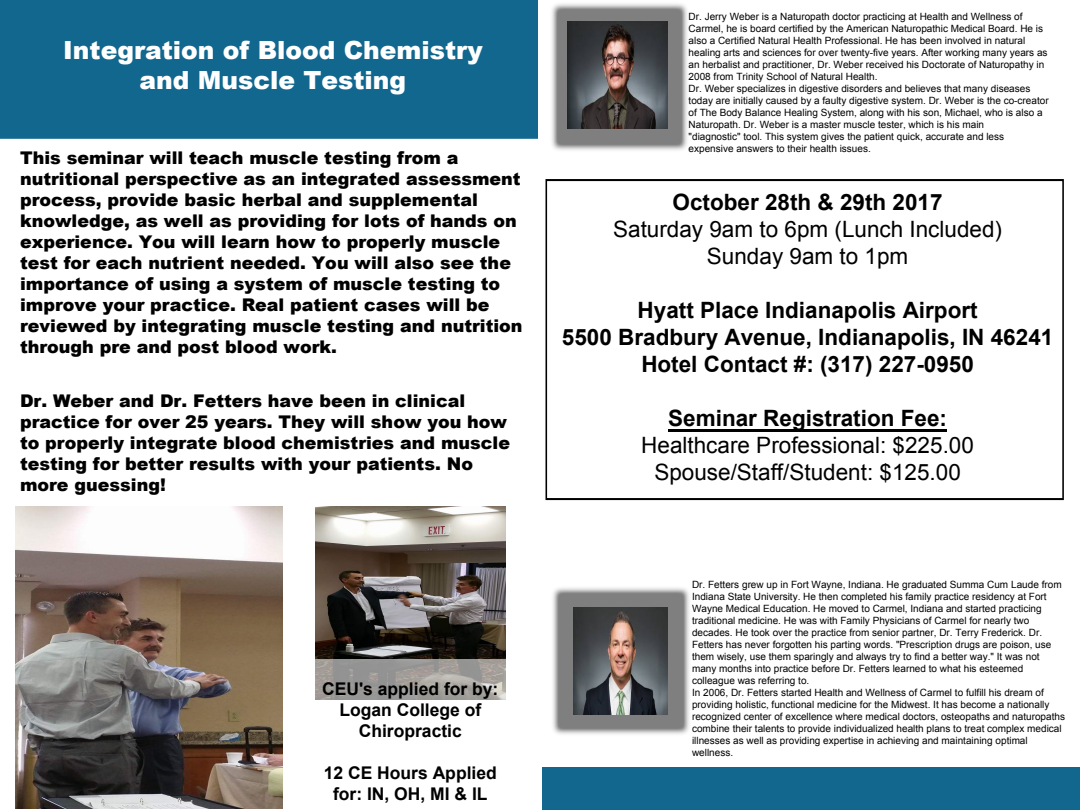
<style>
.page{position:relative;width:1080px;height:810px;background:#fff}
.page>*{position:absolute;margin:0;border:0;box-sizing:border-box;transform-origin:0 0}
.t1{font:900 25px/30px "Arial";color:#fff;text-align:center}
.t2{font:700 22.5px/27px "Arial";color:#000;text-align:center}
.t3{font:22.5px/27px "Arial";color:#000;text-align:center}
.t4{font:900 17.5px/21px "Arial";color:#000}
.t5{font:700 17.5px/21px "Arial";color:#000;text-align:center}
.t6{font:10px/12px "Arial";color:#000}
</style>
<div class="page">
<img style="left:552px;top:3px;width:135px;height:147px">
<div style="left:542px;top:768px;width:538px;height:42px;background:#12678f"></div>
<div style="left:0;top:0;width:537px;height:139px;background:#12678f"></div>
<img style="left:316px;top:507px;width:190px;height:152px">
<img style="left:553px;top:587px;width:136px;height:147px">
<img style="left:573px;top:607px;width:94px;height:108px">
<div style="left:545px;top:179px;width:519px;height:321px;border:2px solid #000"></div>
<div style="left:298px;top:659px;width:224px;height:144px;background:#fff;opacity:.58"></div>
<hr style="left:668px;top:430px;width:279px;height:2px;background:#000">
<img style="left:567px;top:21px;width:100px;height:108px">
<img style="left:15px;top:507px;width:268px;height:302px">
<h1 class="t1" style="left:63px;top:34px;width:421px">Integration of Blood Chemistry and Muscle Testing</h1>
<p class="t4" style="left:20px;top:146px;width:504px">This seminar will teach muscle testing from a nutritional perspective as an integrated assessment process, provide basic herbal and supplemental knowledge, as well as providing for lots of hands on experience. You will learn how to properly muscle test for each nutrient needed. You will also see the importance of using a system of muscle testing to improve your practice. Real patient cases will be reviewed by integrating muscle testing and nutrition through pre and post blood work.</p>
<h3 class="t4" style="left:20px;top:390px;width:491px">Dr. Weber and Dr. Fetters have been in clinical practice for over 25 years. They will show you how to properly integrate blood chemistries and muscle testing for better results with your patients. No more guessing!</h3>
<h3 class="t5" style="left:322px;top:679px;width:178px">CEU's applied for by:<br>Logan College of<br>Chiropractic</h3>
<h3 class="t5" style="left:324px;top:763px;width:175px">12 CE Hours Applied for: IN, OH, MI &amp; IL</h3>
<p class="t6" style="left:689px;top:11px;width:362px">Dr. Jerry Weber is a Naturopath doctor practicing at Health and Wellness of Carmel, he is board certified by the American Naturopathic Medical Board. He is also a Certified Natural Health Professional. He has been involved in natural healing arts and sciences for over twenty-five years. After working many years as an herbalist and practitioner, Dr. Weber received his Doctorate of Naturopathy in 2008 from Trinity School of Natural Health.<br>Dr. Weber specializes in digestive disorders and believes that many diseases today are initially caused by a faulty digestive system. Dr. Weber is the co-creator of The Body Balance Healing System, along with his son, Michael, who is also a Naturopath. Dr. Weber is a master muscle tester, which is his main<br>"diagnostic" tool. This system gives the patient quick, accurate and less expensive answers to their health issues.</p>
<h2 class="t2" style="left:673px;top:190px;width:272px">October 28th &amp; 29th 2017</h2>
<h2 class="t3" style="left:613px;top:216px;width:390px">Saturday 9am to 6pm (Lunch Included)<br>Sunday 9am to 1pm</h2>
<h2 class="t2" style="left:562px;top:298px;width:493px">Hyatt Place Indianapolis Airport<br>5500 Bradbury Avenue, Indianapolis, IN 46241<br>Hotel Contact #: (317) 227-0950</h2>
<h2 class="t2" style="left:668px;top:406px;width:280px">Seminar Registration Fee:</h2>
<h2 class="t3" style="left:641px;top:432px;width:334px">Healthcare Professional: $225.00<br>Spouse/Staff/Student: $125.00</h2>
<p class="t6" style="left:692px;top:579px;width:374px">Dr. Fetters grew up in Fort Wayne, Indiana. He graduated Summa Cum Laude from Indiana State University. He then completed his family practice residency at Fort Wayne Medical Education. He moved to Carmel, Indiana and started practicing traditional medicine. He was with Family Physicians of Carmel for nearly two decades. He took over the practice from senior partner, Dr. Terry Frederick. Dr.<br>Fetters has never forgotten his parting words. "Prescription drugs are poison, use them wisely, use them sparingly and always try to find a better way." It was not many months into practice before Dr. Fetters learned to what his esteemed colleague was referring to.<br>In 2006, Dr. Fetters started Health and Wellness of Carmel to fulfill his dream of providing holistic, functional medicine for the Midwest. It has become a nationally recognized center of excellence where medical doctors, osteopaths and naturopaths combine their talents to provide individualized health plans to treat complex medical illnesses as well as providing expertise in achieving and maintaining optimal wellness.</p>
</div>
